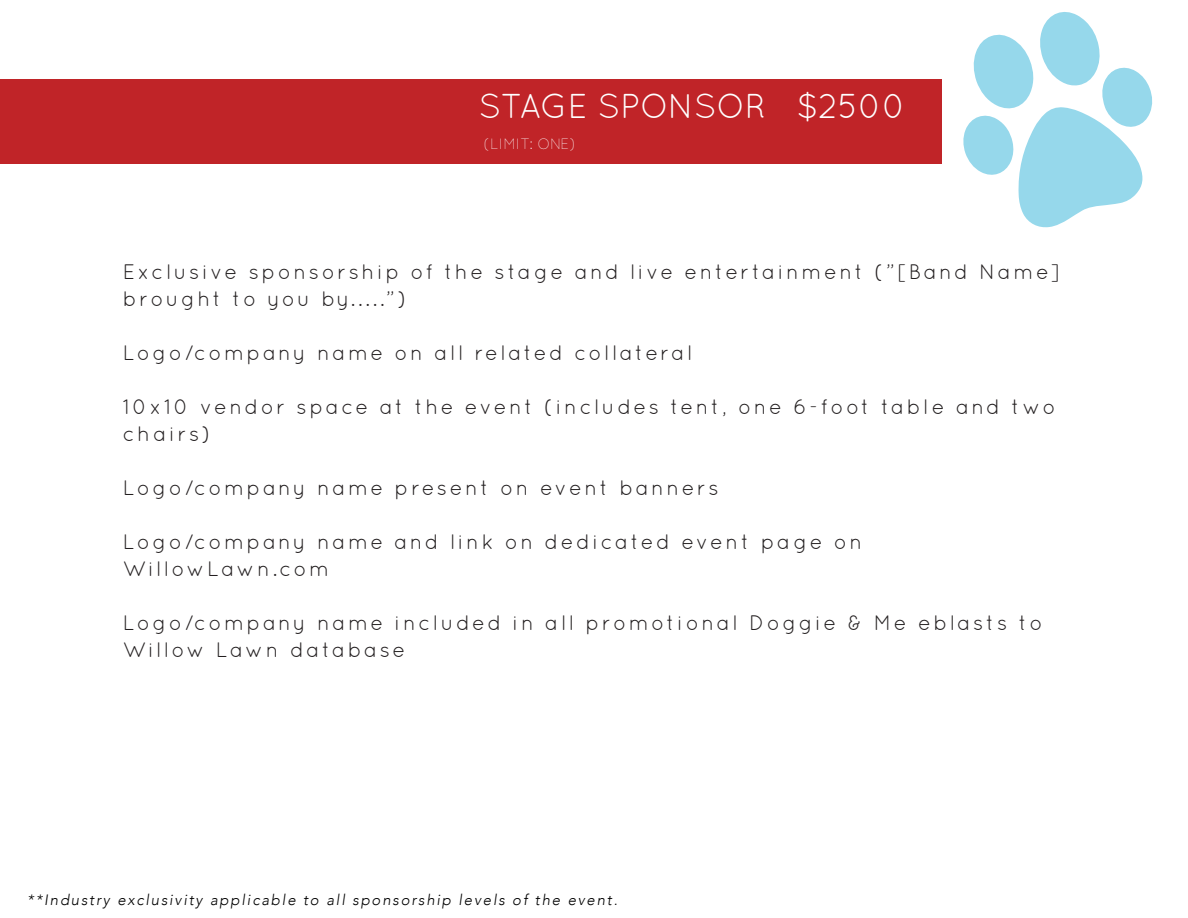
<style>
.page{position:relative;width:1188px;height:918px;background:#fff}
.page>*{position:absolute;margin:0;border:0;box-sizing:border-box;transform-origin:0 0}
.t1{font:34.5px "Quicksand";color:#fff}
.t2{font:21px/27px "Quicksand";letter-spacing:.12em;color:#231f20}
.t3{font:italic 300 15px "Avenir";letter-spacing:.12em;color:#000}
.t4{font:300 15px "Quicksand";color:#fff}
</style>
<div class="page">
<svg style="left:963px;top:12px;width:190px;height:216px"></svg>
<div style="left:0;top:79px;width:942px;height:84px;background:#c02428"></div>
<h1 class="t1" style="left:479px;top:86px;width:429px">STAGE SPONSOR $2500</h1>
<p class="t4" style="left:484px;top:136px;width:94px">(LIMIT: ONE)</p>
<p class="t2" style="left:123px;top:258px;width:939px">Exclusive sponsorship of the stage and live entertainment (”[Band Name] brought to you by.....”)</p>
<p class="t2" style="left:123px;top:339px;width:571px">Logo/company name on all related collateral</p>
<p class="t2" style="left:123px;top:393px;width:934px">10x10 vendor space at the event (includes tent, one 6-foot table and two chairs)</p>
<p class="t2" style="left:123px;top:474px;width:598px">Logo/company name present on event banners</p>
<p class="t2" style="left:123px;top:528px;width:741px">Logo/company name and link on dedicated event page on<br>WillowLawn.com</p>
<p class="t2" style="left:123px;top:609px;width:921px">Logo/company name included in all promotional Doggie &amp; Me eblasts to<br>Willow Lawn database</p>
<p class="t3" style="left:27px;top:891px;width:592px">**Industry exclusivity applicable to all sponsorship levels of the event.</p>
</div>
